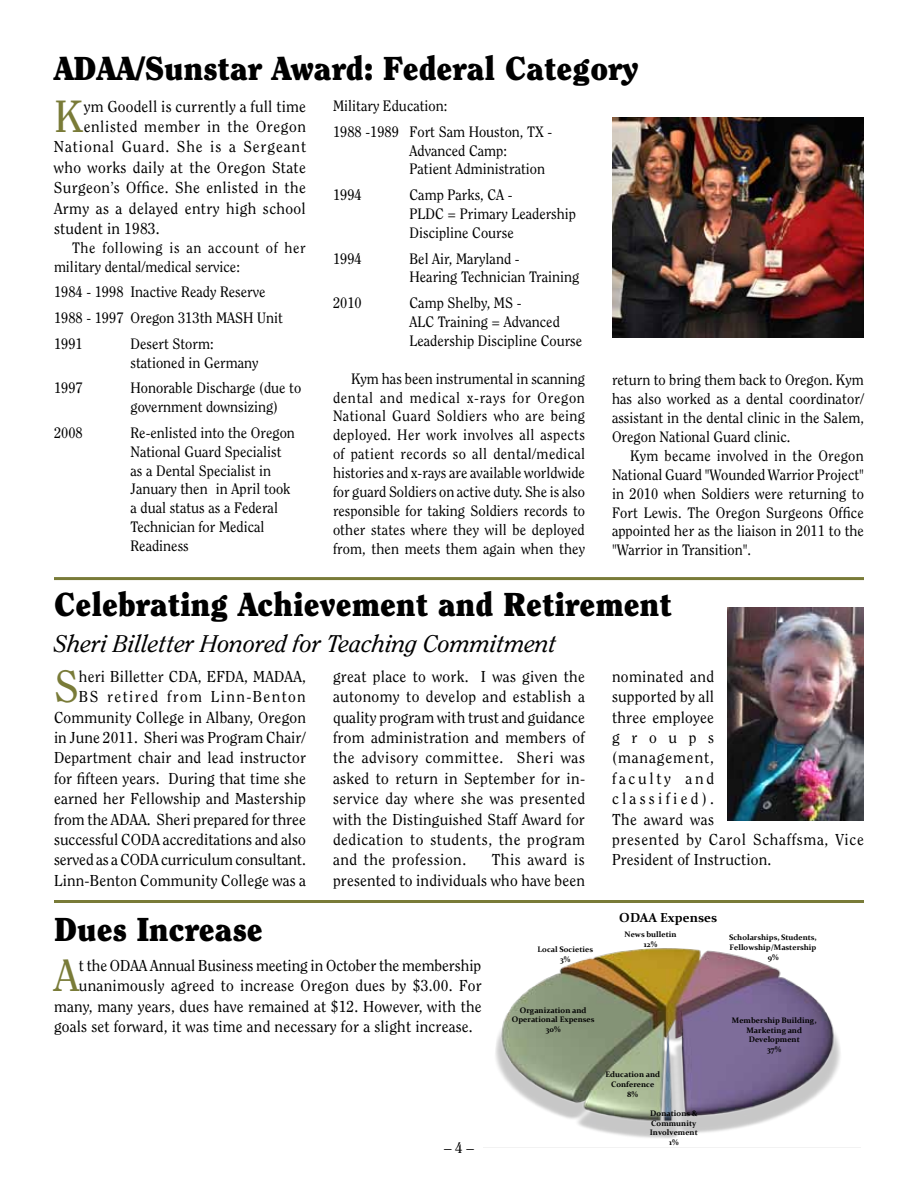
<style>
.page{position:relative;width:918px;height:1188px;background:#fff}
.page>*{position:absolute;margin:0;border:0;box-sizing:border-box;transform-origin:0 0}
.t1{font:44.85px "Clearface";color:#797b38}
.t2{font:900 33px "Clearface";color:#000}
.t3{font:italic 24px "Clearface";color:#000}
.t4{font:15.75px/20.4px "Clearface";letter-spacing:.01em;color:#000;text-align:right}
.t5{font:15.75px/20.4px "Clearface";letter-spacing:.03em;color:#000}
.t6{font:15.75px "Clearface";letter-spacing:.055em;color:#000}
.t7{font:15.75px "Clearface";letter-spacing:.035em;color:#000}
.t8{font:15px/18.9px "Clearface";color:#000;scale:.96 1}
.t9{font:15px "Clearface";color:#000}
.t10{font:700 13.05px "Constantia";color:#000}
.t11{font:700 7.95px/9.8px "Constantia";color:#000;text-align:center}
</style>
<div class="page">
<hr style="left:54px;top:900px;width:810px;height:3px;background:#797b38">
<svg style="left:495px;top:948px;width:346px;height:190px"></svg>
<hr style="left:54px;top:577px;width:810px;height:3px;background:#797b38">
<img style="left:612px;top:117px;width:252px;height:221px">
<img style="left:728px;top:608px;width:136px;height:213px">
<h2 class="t2" style="left:54px;top:48px;width:586px">ADAA/Sunstar Award: Federal Category</h2>
<p class="t8" style="left:333px;top:93px;width:230px;line-height:25.7px">Military Education:<br>1988 -1989 Fort Sam Houston, TX -</p>
<p class="t8" style="left:409px;top:141px;width:143px">Advanced Camp:<br>Patient Administration</p>
<p class="t8" style="left:333px;top:185px;width:31px">1994</p>
<p class="t8" style="left:409px;top:185px;width:175px">Camp Parks, CA -<br>PLDC = Primary Leadership<br>Discipline Course</p>
<p class="t8" style="left:333px;top:249px;width:31px">1994</p>
<p class="t8" style="left:409px;top:249px;width:178px">Bel Air, Maryland -<br>Hearing Technician Training</p>
<p class="t8" style="left:333px;top:293px;width:31px">2010</p>
<p class="t8" style="left:409px;top:293px;width:182px">Camp Shelby, MS -<br>ALC Training = Advanced<br>Leadership Discipline Course</p>
<p class="t8" style="left:333px;top:369px;width:264px;text-align:justify;text-indent:18px">Kym has been instrumental in scanning dental and medical x-rays for Oregon National Guard Soldiers who are being deployed. Her work involves all aspects of patient records so all dental/medical histories and x-rays are available worldwide for guard Soldiers on active duty. She is also responsible for taking Soldiers records to other states where they will be deployed from, then meets them again when they</p>
<p class="t8" style="left:612px;top:371px;width:264px;text-align:justify">return to bring them back to Oregon. Kym has also worked as a dental coordinator/ assistant in the dental clinic in the Salem, Oregon National Guard clinic.</p>
<h1 class="t1" style="left:54px;top:90px;width:31px">K</h1>
<p class="t4" style="left:84px;top:96px;width:224px">ym Goodell is currently a full time</p>
<p class="t7" style="left:84px;top:117px;width:224px">enlisted member in the Oregon</p>
<p class="t6" style="left:54px;top:137px;width:254px">National Guard. She is a Sergeant</p>
<p class="t4" style="left:54px;top:157px;width:253px">who works daily at the Oregon State</p>
<p class="t4" style="left:54px;top:177px;width:253px">Surgeon’s Office. She enlisted in the</p>
<p class="t4" style="left:54px;top:198px;width:253px">Army as a delayed entry high school</p>
<p class="t4" style="left:54px;top:218px;width:105px">student in 1983.</p>
<p class="t8" style="left:54px;top:238px;width:264px;text-indent:18px">The following is an account of her military dental/medical service:</p>
<p class="t8" style="left:54px;top:279px;width:240px;line-height:25.7px">1984 - 1998 Inactive Ready Reserve<br>1988 - 1997 Oregon 313th MASH Unit<br>1991</p>
<p class="t8" style="left:130px;top:334px;width:135px">Desert Storm: stationed in Germany</p>
<p class="t8" style="left:54px;top:379px;width:32px">1997</p>
<p class="t8" style="left:130px;top:379px;width:179px">Honorable Discharge (due to government downsizing)</p>
<p class="t8" style="left:54px;top:423px;width:32px">2008</p>
<p class="t8" style="left:130px;top:423px;width:173px">Re-enlisted into the Oregon<br>National Guard Specialist as a Dental Specialist in<br>January then in April took a dual status as a Federal<br>Technician for Medical<br>Readiness</p>
<p class="t8" style="left:612px;top:446px;width:264px;text-align:justify;text-indent:18px">Kym became involved in the Oregon National Guard "Wounded Warrior Project" in 2010 when Soldiers were returning to Fort Lewis. The Oregon Surgeons Office appointed her as the liaison in 2011 to the "Warrior in Transition".</p>
<h2 class="t2" style="left:54px;top:584px;width:619px">Celebrating Achievement and Retirement</h2>
<h3 class="t3" style="left:54px;top:630px;width:504px">Sheri Billetter Honored for Teaching Commitment</h3>
<p class="t4" style="left:333px;top:666px;width:254px;text-align:justify">great place to work. I was given the autonomy to develop and establish a quality program with trust and guidance from administration and members of the advisory committee. Sheri was asked to return in September for in&shy;service day where she was presented with the Distinguished Staff Award for dedication to students, the program and the profession.</p>
<p class="t4" style="left:54px;top:666px;width:254px">heri Billetter CDA, EFDA, MADAA,<br>BS retired from Linn-Benton Community College in Albany, Oregon in June 2011. Sheri was Program Chair/ Department chair and lead instructor for fifteen years. During that time she earned her Fellowship and Mastership from the ADAA. Sheri prepared for three successful CODA accreditations and also served as a CODA curriculum consultant.<br>Linn-Benton Community College was a</p>
<p class="t5" style="left:612px;top:666px;width:253px">nominated and<br>supported by all<br>three employee<br>groups<br>(management,<br>faculty and<br>classified).<br>The award was<br>presented by Carol Schaffsma, Vice<br>President of Instruction.</p>
<h1 class="t1" style="left:54px;top:660px;width:26px">S</h1>
<p class="t4" style="left:333px;top:850px;width:254px">This award is<br>presented to individuals who have been</p>
<h2 class="t2" style="left:54px;top:909px;width:210px">Dues Increase</h2>
<h1 class="t1" style="left:54px;top:949px;width:26px">A</h1>
<p class="t4" style="left:79px;top:955px;width:404px">t the ODAA Annual Business meeting in October the membership</p>
<p class="t4" style="left:79px;top:976px;width:404px">unanimously agreed to increase Oregon dues by $3.00. For</p>
<p class="t4" style="left:54px;top:996px;width:429px">many, many years, dues have remained at $12. However, with the</p>
<p class="t4" style="left:54px;top:1017px;width:418px">goals set forward, it was time and necessary for a slight increase.</p>
<p class="t9" style="left:444px;top:1139px;width:31px">– 4 –</p>
<p class="t11" style="left:538px;top:944px;width:57px">Local Societies<br>3%</p>
<p class="t10" style="left:619px;top:909px;width:99px">ODAA Expenses</p>
<p class="t11" style="left:625px;top:929px;width:54px">News bulletin<br>12%</p>
<p class="t11" style="left:729px;top:932px;width:89px">Scholarships, Students,<br>Fellowship/Mastership<br>9%</p>
<p class="t11" style="left:512px;top:1005px;width:84px">Organization and<br>Operational Expenses<br>30%</p>
<p class="t11" style="left:606px;top:1069px;width:56px">Education and<br>Conference<br>8%</p>
<p class="t11" style="left:650px;top:1108px;width:50px">Donations &amp;<br>Community<br>Involvement<br>1%</p>
<p class="t11" style="left:732px;top:1015px;width:86px">Membership Building,<br>Marketing and<br>Development<br>37%</p>
</div>
